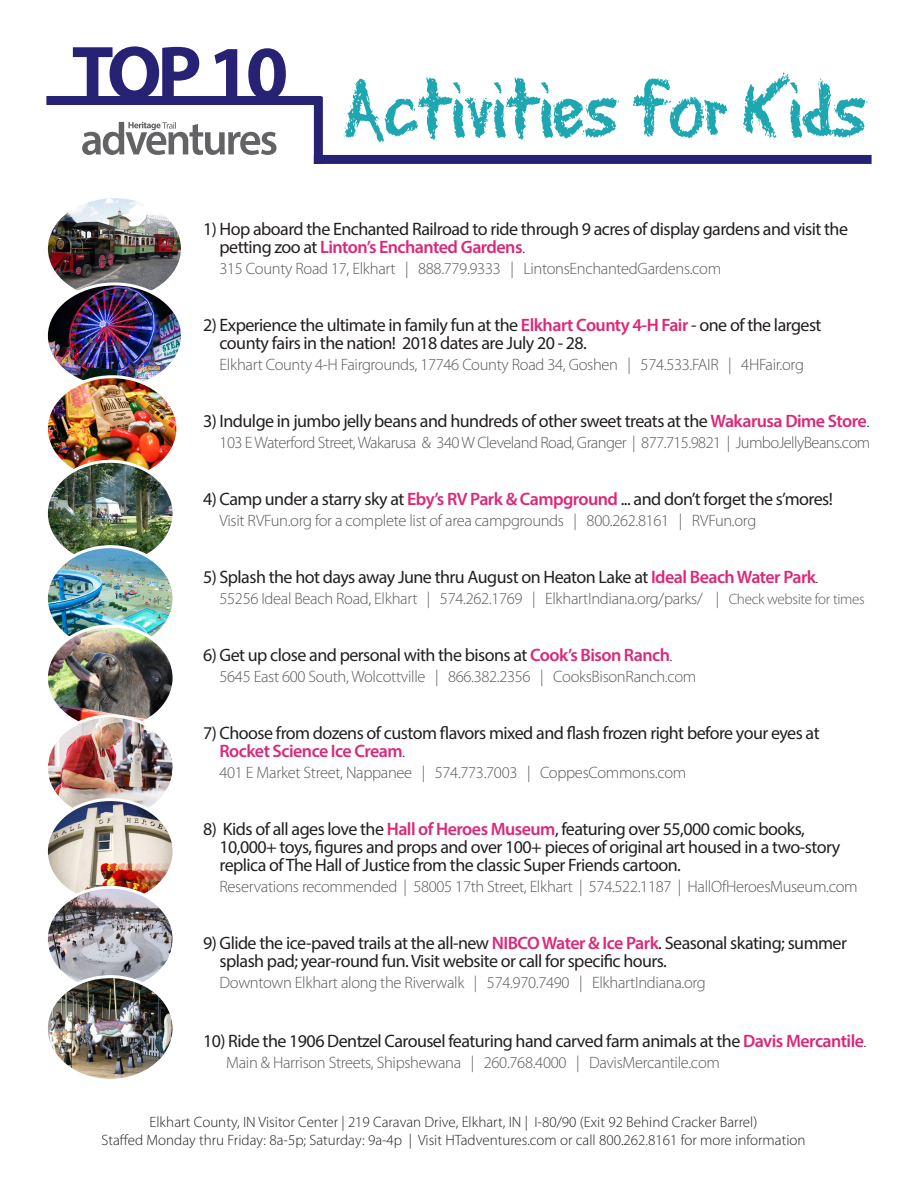
<style>
.page{position:relative;width:918px;height:1188px;background:#fff}
.page>*{position:absolute;margin:0;border:0;box-sizing:border-box;transform-origin:0 0}
.t1{font:18px/18px "Myriad Pro";letter-spacing:-.03em;color:#231f20}
.t2{font:300 16.5px "Myriad Pro";letter-spacing:-.02em;color:#57585a}
.t3{font:300 15px/18px "Myriad Pro";color:#231f20;text-align:center}
.s1{font-weight:600;color:#db2879}
.s2{font-weight:300}
.s3{font-weight:300;font-size:16.5px}
.s4{font-size:15px}
</style>
<div class="page">
<div style="left:46px;top:96px;width:275px;height:9px;background:#282275"></div>
<svg style="left:73px;top:46px;width:213px;height:50px"></svg>
<div style="left:314px;top:97px;width:9px;height:67px;background:#282275"></div>
<div style="left:314px;top:155px;width:558px;height:9px;background:#282275"></div>
<svg style="left:343px;top:72px;width:524px;height:70px"></svg>
<img style="left:49px;top:199px;width:131px;height:85px">
<div style="left:45px;top:195px;width:139px;height:107px;border:3px solid #fff;border-radius:50%"></div>
<img style="left:49px;top:284px;width:131px;height:93px">
<div style="left:45px;top:282px;width:139px;height:107px;border:3px solid #fff;border-radius:50%"></div>
<img style="left:49px;top:377px;width:126px;height:84px">
<div style="left:45px;top:375px;width:134px;height:107px;border:3px solid #fff;border-radius:50%"></div>
<img style="left:49px;top:461px;width:123px;height:86px">
<div style="left:45px;top:460px;width:131px;height:107px;border:3px solid #fff;border-radius:50%"></div>
<img style="left:49px;top:547px;width:123px;height:79px">
<div style="left:45px;top:545px;width:131px;height:107px;border:3px solid #fff;border-radius:50%"></div>
<img style="left:49px;top:626px;width:123px;height:90px">
<div style="left:45px;top:625px;width:131px;height:106px;border:3px solid #fff;border-radius:50%"></div>
<img style="left:49px;top:716px;width:123px;height:84px">
<div style="left:45px;top:714px;width:131px;height:107px;border:3px solid #fff;border-radius:50%"></div>
<img style="left:49px;top:800px;width:123px;height:87px">
<div style="left:45px;top:798px;width:131px;height:107px;border:3px solid #fff;border-radius:50%"></div>
<img style="left:49px;top:887px;width:123px;height:90px">
<div style="left:45px;top:886px;width:131px;height:107px;border:3px solid #fff;border-radius:50%"></div>
<img style="left:49px;top:977px;width:123px;height:101px">
<div style="left:45px;top:975px;width:131px;height:107px;border:3px solid #fff;border-radius:50%"></div>
<svg style="left:82px;top:122px;width:195px;height:33px"></svg>
<p class="t1" style="left:220px;top:220px;width:630px;text-indent:-16px">1) Hop aboard the Enchanted Railroad to ride through 9 acres of display gardens and visit the petting zoo at <span class="s1">Linton’s Enchanted Gardens</span><span class="s2">.</span></p>
<p class="t2" style="left:220px;top:259px;width:503px">315 County Road 17, Elkhart | 888.779.9333 | LintonsEnchantedGardens.com</p>
<p class="t1" style="left:220px;top:316px;width:604px;text-indent:-16px">2) Experience the ultimate in family fun at the <span class="s1">Elkhart County 4-H Fair</span> - one of the largest county fairs in the nation! 2018 dates are July 20 - 28.</p>
<p class="t2" style="left:220px;top:355px;width:586px">Elkhart County 4-H Fairgrounds, 17746 County Road 34, Goshen | 574.533.FAIR | 4HFair.org</p>
<p class="t1" style="left:203px;top:412px;width:668px">3) Indulge in jumbo jelly beans and hundreds of other sweet treats at the <span class="s1">Wakarusa Dime Store</span><span class="s2">.</span></p>
<p class="t2" style="left:220px;top:433px;width:652px">103 E Waterford Street, Wakarusa &amp; 340 W Cleveland Road, Granger | 877.715.9821 | JumboJellyBeans.com</p>
<p class="t1" style="left:203px;top:490px;width:631px">4) Camp under a starry sky at <span class="s1">Eby’s RV Park &amp; Campground</span> ... and don’t forget the s’mores!</p>
<p class="t2" style="left:220px;top:511px;width:538px">Visit RVFun.org for a complete list of area campgrounds | 800.262.8161 | RVFun.org</p>
<p class="t1" style="left:203px;top:568px;width:617px">5) Splash the hot days away June thru August on Heaton Lake at <span class="s1">Ideal Beach Water Park</span><span class="s3">.</span></p>
<p class="t2" style="left:220px;top:589px;width:647px">55256 Ideal Beach Road, Elkhart | 574.262.1769 | ElkhartIndiana.org/parks/ | <span class="s4">Check website for times</span></p>
<p class="t1" style="left:203px;top:646px;width:471px">6) Get up close and personal with the bisons at <span class="s1">Cook’s Bison Ranch</span><span class="s3">.</span></p>
<p class="t2" style="left:220px;top:667px;width:478px">5645 East 600 South, Wolcottville | 866.382.2356 | CooksBisonRanch.com</p>
<p class="t1" style="left:220px;top:724px;width:602px;text-indent:-16px">7) Choose from dozens of custom flavors mixed and flash frozen right before your eyes at<br><span class="s1">Rocket Science Ice Cream</span><span class="s3">.</span></p>
<p class="t2" style="left:220px;top:763px;width:468px">401 E Market Street, Nappanee | 574.773.7003 | CoppesCommons.com</p>
<p class="t1" style="left:220px;top:820px;width:622px;text-indent:-16px">8) Kids of all ages love the <span class="s1">Hall of Heroes Museum</span>, featuring over 55,000 comic books,<br>10,000+ toys, figures and props and over 100+ pieces of original art housed in a two-story replica of The Hall of Justice from the classic Super Friends cartoon.</p>
<p class="t2" style="left:220px;top:877px;width:640px">Reservations recommended | 58005 17th Street, Elkhart | 574.522.1187 | HallOfHeroesMuseum.com</p>
<p class="t1" style="left:220px;top:934px;width:629px;text-indent:-16px">9) Glide the ice-paved trails at the all-new <span class="s1">NIBCO Water &amp; Ice Park</span>. Seasonal skating; summer splash pad; year-round fun. Visit website or call for specific hours.</p>
<p class="t2" style="left:220px;top:973px;width:488px">Downtown Elkhart along the Riverwalk | 574.970.7490 | ElkhartIndiana.org</p>
<p class="t1" style="left:203px;top:1032px;width:665px">10) Ride the 1906 Dentzel Carousel featuring hand carved farm animals at the <span class="s1">Davis Mercantile</span><span class="s3">.</span></p>
<p class="t2" style="left:226px;top:1053px;width:495px">Main &amp; Harrison Streets, Shipshewana | 260.768.4000 | DavisMercantile.com</p>
<p class="t3" style="left:101px;top:1112px;width:706px">Elkhart County, IN Visitor Center | 219 Caravan Drive, Elkhart, IN | I-80/90 (Exit 92 Behind Cracker Barrel)<br>Staffed Monday thru Friday: 8a-5p; Saturday: 9a-4p | Visit HTadventures.com or call 800.262.8161 for more information</p>
</div>
